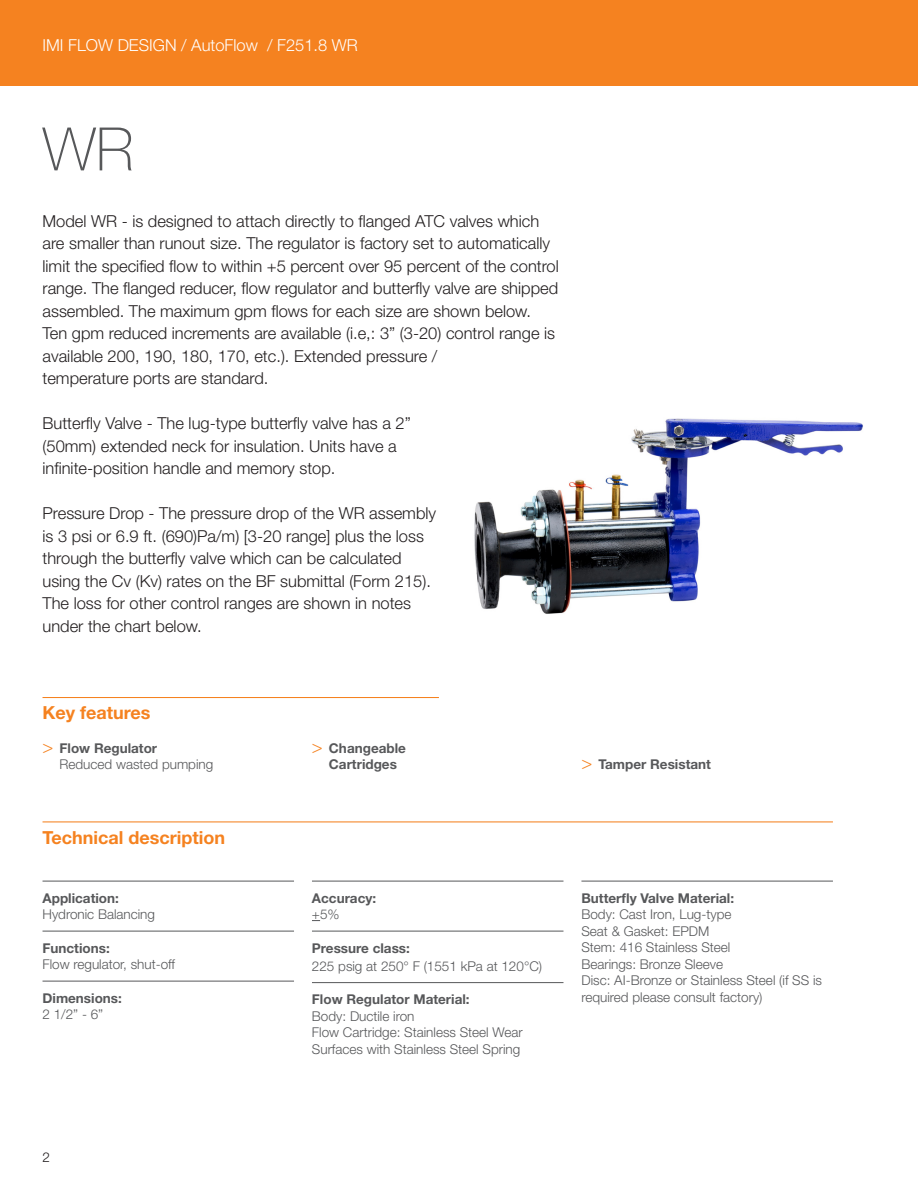
<style>
.page{position:relative;width:918px;height:1188px;background:#fff}
.page>*{position:absolute;margin:0;border:0;box-sizing:border-box;transform-origin:0 0}
.Produktnamn2{font:100 60px "Helvetica Neue LT Std";color:#57585a}
.Avdelning2{font:700 18px "Helvetica Neue LT Std";color:#f58220}
.KeyFeatures{font:700 18px "Helvetica Neue LT Std";color:#f58220}
.Undertext2{font:300 16.5px/22.5px "Helvetica Neue LT Std";color:#231f20}
.t1{font:300 16.5px "Helvetica Neue LT Std";color:#fff}
.Text_3Spalt{font:300 13.5px/16.5px "Helvetica Neue LT Std";color:#57585a}
.Rubrik3_3Spalt{font:700 13.5px/16.2px "Helvetica Neue LT Std";color:#57585a;text-align:center}
.Text_3Spalt_Indrag{font:300 13.5px "Helvetica Neue LT Std";color:#57585a}
.t2{font:300 13.5px "Helvetica Neue LT Std";color:#231f20}
.s1{font-weight:300;font-size:18px;color:#f58220}
</style>
<div class="page">
<div style="left:0;top:0;width:918px;height:86px;background:#f58220"></div>
<hr style="left:43px;top:697px;width:396px;height:1px;background:#f58220">
<hr style="left:43px;top:821px;width:790px;height:1px;background:#f58220">
<hr style="left:43px;top:881px;width:251px;height:1px;background:#57585a">
<hr style="left:43px;top:931px;width:251px;height:1px;background:#57585a">
<hr style="left:43px;top:981px;width:251px;height:1px;background:#57585a">
<hr style="left:312px;top:881px;width:251px;height:1px;background:#57585a">
<hr style="left:312px;top:931px;width:251px;height:1px;background:#57585a">
<hr style="left:312px;top:982px;width:251px;height:1px;background:#57585a">
<hr style="left:581px;top:881px;width:252px;height:1px;background:#57585a">
<img style="left:474px;top:418px;width:389px;height:196px">
<p class="t1" style="left:43px;top:35px;width:317px">IMI FLOW DESIGN / AutoFlow / F251.8 WR</p>
<p class="Produktnamn2" style="left:43px;top:115px;width:93px">WR</p>
<p class="Undertext2" style="left:43px;top:209px;width:518px">Model WR - is designed to attach directly to flanged ATC valves which are smaller than runout size. The regulator is factory set to automatically limit the specified flow to within +5 percent over 95 percent of the control range. The flanged reducer, flow regulator and butterfly valve are shipped assembled. The maximum gpm flows for each size are shown below.<br>Ten gpm reduced increments are available (i.e,: 3” (3-20) control range is available 200, 190, 180, 170, etc.). Extended pressure /<br>temperature ports are standard.</p>
<p class="Undertext2" style="left:43px;top:412px;width:370px">Butterfly Valve - The lug-type butterfly valve has a 2” (50mm) extended neck for insulation. Units have a infinite-position handle and memory stop.</p>
<p class="Undertext2" style="left:43px;top:502px;width:395px">Pressure Drop - The pressure drop of the WR assembly is 3 psi or 6.9 ft. (690)Pa/m) [3-20 range] plus the loss through the butterfly valve which can be calculated using the Cv (Kv) rates on the BF submittal (Form 215).<br>The loss for other control ranges are shown in notes under the chart below.</p>
<p class="KeyFeatures" style="left:43px;top:702px;width:110px">Key features</p>
<p class="Rubrik3_3Spalt" style="left:43px;top:739px;width:116px"><span class="s1">&gt;</span> Flow Regulator</p>
<p class="Text_3Spalt_Indrag" style="left:60px;top:756px;width:155px">Reduced wasted pumping</p>
<p class="Avdelning2" style="left:43px;top:826px;width:184px">Technical description</p>
<p class="Rubrik3_3Spalt" style="left:43px;top:890px;width:78px">Application:</p>
<p class="Text_3Spalt" style="left:43px;top:906px;width:114px">Hydronic Balancing</p>
<p class="Rubrik3_3Spalt" style="left:43px;top:940px;width:69px">Functions:</p>
<p class="Text_3Spalt" style="left:43px;top:956px;width:134px">Flow regulator, shut-off</p>
<p class="Rubrik3_3Spalt" style="left:43px;top:990px;width:81px">Dimensions:</p>
<p class="Text_3Spalt" style="left:43px;top:1006px;width:62px">2 1/2” - 6”</p>
<p class="Rubrik3_3Spalt" style="left:312px;top:739px;width:95px"><span class="s1">&gt;</span> Changeable<br>Cartridges</p>
<p class="Rubrik3_3Spalt" style="left:581px;top:756px;width:131px"><span class="s1">&gt;</span> Tamper Resistant</p>
<p class="Rubrik3_3Spalt" style="left:312px;top:890px;width:66px">Accuracy:</p>
<p class="Text_3Spalt" style="left:312px;top:906px;width:29px">+5%</p>
<p class="Rubrik3_3Spalt" style="left:312px;top:940px;width:100px">Pressure class:</p>
<p class="Text_3Spalt" style="left:312px;top:957px;width:232px">225 psig at 250° F (1551 kPa at 120°C)</p>
<p class="Rubrik3_3Spalt" style="left:312px;top:991px;width:159px">Flow Regulator Material:</p>
<p class="Text_3Spalt" style="left:312px;top:1007px;width:104px">Body: Ductile iron</p>
<p class="Text_3Spalt" style="left:312px;top:1024px;width:212px">Flow Cartridge: Stainless Steel Wear</p>
<p class="Text_3Spalt" style="left:312px;top:1040px;width:210px">Surfaces with Stainless Steel Spring</p>
<p class="Rubrik3_3Spalt" style="left:581px;top:890px;width:154px">Butterfly Valve Material:</p>
<p class="Text_3Spalt" style="left:581px;top:906px;width:152px">Body: Cast Iron, Lug-type</p>
<p class="Text_3Spalt" style="left:581px;top:922px;width:130px">Seat &amp; Gasket: EPDM</p>
<p class="Text_3Spalt" style="left:581px;top:939px;width:151px">Stem: 416 Stainless Steel</p>
<p class="Text_3Spalt" style="left:581px;top:955px;width:143px">Bearings: Bronze Sleeve</p>
<p class="Text_3Spalt" style="left:581px;top:972px;width:242px">Disc: AI-Bronze or Stainless Steel (if SS is required please consult factory)</p>
<p class="t2" style="left:43px;top:1149px;width:9px">2</p>
</div>
